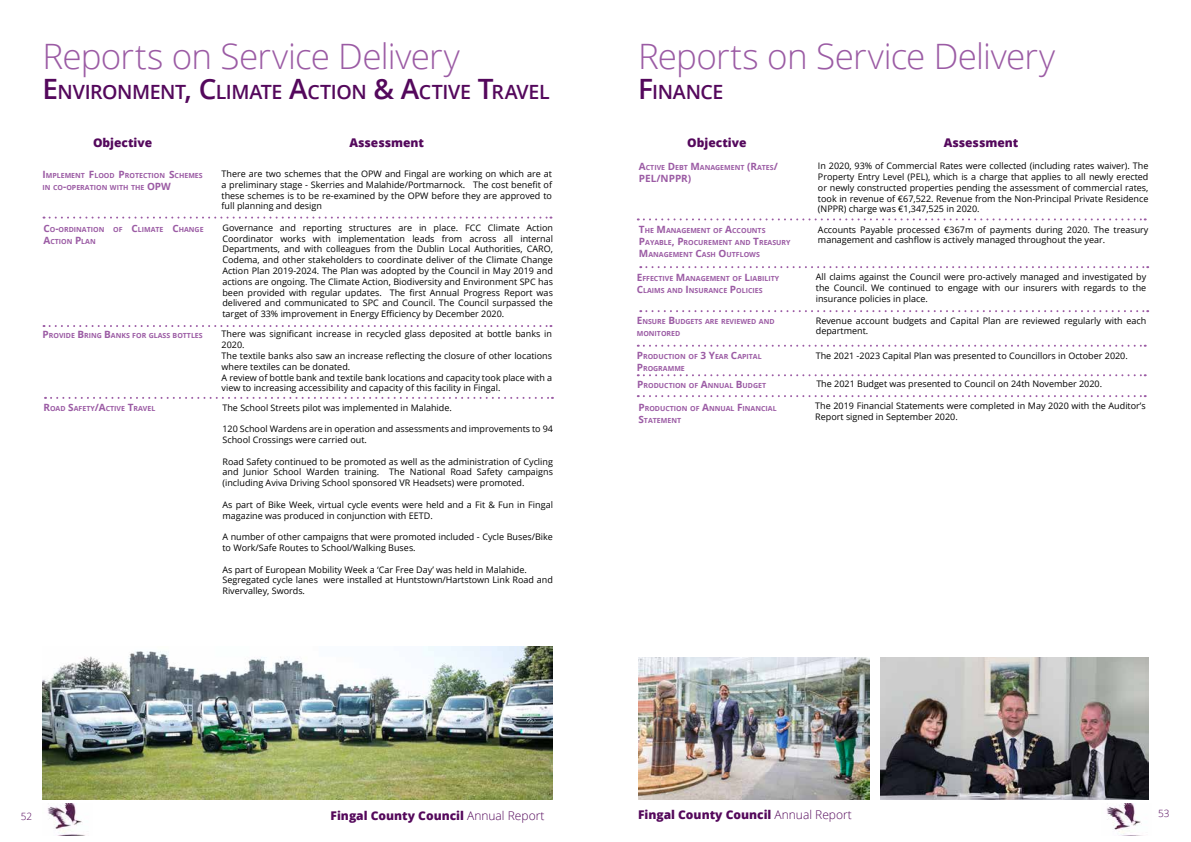
<style>
.page{position:relative;width:1191px;height:842px;background:#fff}
.page>*{position:absolute;margin:0;border:0;box-sizing:border-box;transform-origin:0 0}
.t1{font:300 35px "Open Sans";letter-spacing:-.025em;color:#9b5ba4}
.t2{font:600 19.6px "Open Sans";letter-spacing:-.025em;color:#54085c}
.t3{font:800 12px "Open Sans";color:#54085b}
.t4{font:800 12px "Open Sans";color:#54085c}
.t5{font:700 10px "Open Sans";color:#9b5ba4}
.t6{font:300 10px "Open Sans";color:#54075b}
.t7{font:9px/10.8px "Open Sans";color:#000}
.t8{font:700 7px/12px "Open Sans";color:#9b5ba4}
.s1{font-size:28px}
.s2{font-size:10px}
.s3{font-weight:300}
</style>
<div class="page">
<img style="left:1106px;top:803px;width:37px;height:33px">
<img style="left:47px;top:803px;width:38px;height:33px">
<svg style="left:44px;top:217px;width:507px;height:2px"></svg>
<svg style="left:44px;top:325px;width:507px;height:2px"></svg>
<svg style="left:45px;top:397px;width:508px;height:2px"></svg>
<svg style="left:638px;top:374px;width:507px;height:2px"></svg>
<svg style="left:638px;top:218px;width:507px;height:2px"></svg>
<svg style="left:640px;top:310px;width:508px;height:2px"></svg>
<svg style="left:638px;top:345px;width:507px;height:2px"></svg>
<svg style="left:640px;top:266px;width:508px;height:2px"></svg>
<svg style="left:638px;top:395px;width:507px;height:2px"></svg>
<img style="left:638px;top:658px;width:231px;height:141px">
<img style="left:880px;top:658px;width:268px;height:141px">
<img style="left:43px;top:646px;width:510px;height:153px">
<h1 class="t1" style="left:43px;top:33px;width:419px">Reports on Service Delivery</h1>
<h2 class="t2" style="left:43px;top:79px;width:508px"><span class="s1">E</span> NVIRONM ENT<span class="s1">, C</span>LIMATE <span class="s1">A</span>CTION <span class="s1">&amp; A</span>CTIVE <span class="s1">T</span>RAVEL</h2>
<h3 class="t4" style="left:93px;top:133px;width:61px">Objective</h3>
<h3 class="t4" style="left:349px;top:133px;width:76px">Assessment</h3>
<p class="t8" style="left:43px;top:169px;width:162px"><span class="s2">I</span> MPLEMENT <span class="s2">F</span>LOOD <span class="s2">P</span>ROTECTION <span class="s2">S</span>CHEMES<br>IN CO<span class="s2">-</span>OPERATION WITH THE <span class="s2">OPW</span></p>
<p class="t7" style="left:221px;top:168px;width:332px;text-align:justify">There are two schemes that the OPW and Fingal are working on which are at a preliminary stage - Skerries and Malahide/Portmarnock. The cost benefit of these schemes is to be re-examined by the OPW before they are approved to full planning and design</p>
<p class="t8" style="left:43px;top:223px;width:63px"><span class="s2">C</span>O<span class="s2">-</span>ORDINATION</p>
<p class="t8" style="left:113px;top:223px;width:92px">OF <span class="s2">C</span>LIMATE <span class="s2">C</span>HANGE</p>
<p class="t8" style="left:43px;top:235px;width:54px"><span class="s2">A</span>CTION <span class="s2">P</span> LAN</p>
<p class="t7" style="left:222px;top:222px;width:332px;text-align:justify">Governance and reporting structures are in place. FCC Climate Action Coordinator works with implementation leads from across all internal Departments, and with colleagues from the Dublin Local Authorities, CARO, Codema, and other stakeholders to coordinate deliver of the Climate Change Action Plan 2019-2024. The Plan was adopted by the Council in May 2019 and actions are ongoing. The Climate Action, Biodiversity and Environment SPC has been provided with regular updates. The first Annual Progress Report was delivered and communicated to SPC and Council. The Council surpassed the target of 33% improvement in Energy Efficiency by December 2020.</p>
<p class="t8" style="left:43px;top:329px;width:162px"><span class="s2">P</span> ROVIDE <span class="s2">B</span> RING <span class="s2">B</span>ANKS FOR GLASS BOTTLES</p>
<p class="t7" style="left:221px;top:329px;width:332px">There was significant increase in recycled glass deposited at bottle banks in 2020.<br>The textile banks also saw an increase reflecting the closure of other locations where textiles can be donated.<br>A review of bottle bank and textile bank locations and capacity took place with a view to increasing accessibility and capacity of this facility in Fingal.</p>
<p class="t8" style="left:43px;top:403px;width:113px"><span class="s2">R</span>OAD <span class="s2">S</span>AFETY<span class="s2">/A</span>CTIVE <span class="s2">T</span>RAVEL</p>
<p class="t7" style="left:222px;top:402px;width:231px">The School Streets pilot was implemented in Malahide.</p>
<p class="t7" style="left:222px;top:423px;width:332px">120 School Wardens are in operation and assessments and improvements to 94<br>School Crossings were carried out.</p>
<p class="t7" style="left:222px;top:456px;width:332px;text-align:justify">Road Safety continued to be promoted as well as the administration of Cycling and Junior School Warden training. The National Road Safety campaigns (including Aviva Driving School sponsored VR Headsets) were promoted.</p>
<p class="t7" style="left:222px;top:499px;width:332px">As part of Bike Week, virtual cycle events were held and a Fit &amp; Fun in Fingal magazine was produced in conjunction with EETD.</p>
<p class="t7" style="left:222px;top:531px;width:332px">A number of other campaigns that were promoted included - Cycle Buses/Bike to Work/Safe Routes to School/Walking Buses.</p>
<p class="t7" style="left:222px;top:564px;width:332px">As part of European Mobility Week a ‘Car Free Day’ was held in Malahide.<br>Segregated cycle lanes were installed at Huntstown/Hartstown Link Road and<br>Rivervalley, Swords.</p>
<h1 class="t1" style="left:638px;top:33px;width:419px">Reports on Service Delivery</h1>
<h2 class="t2" style="left:638px;top:79px;width:87px"><span class="s1">F</span>INANCE</h2>
<h3 class="t4" style="left:687px;top:133px;width:61px">Objective</h3>
<h3 class="t4" style="left:943px;top:133px;width:76px">Assessment</h3>
<p class="t8" style="left:639px;top:161px;width:140px"><span class="s2">A</span>CTIVE <span class="s2">D</span>EBT <span class="s2">M</span>ANAGEMENT <span class="s2">(R</span>ATES<span class="s2">/</span></p>
<p class="t5" style="left:639px;top:171px;width:30px">PEL/NPPR</p>
<p class="t5" style="left:688px;top:171px;width:5px">)</p>
<p class="t7" style="left:818px;top:160px;width:332px;text-align:justify">In 2020, 93% of Commercial Rates were collected (including rates waiver). The Property Entry Level (PEL), which is a charge that applies to all newly erected or newly constructed properties pending the assessment of commercial rates, took in revenue of €67,522. Revenue from the Non-Principal Private Residence (NPPR) charge was €1,347,525 in 2020.</p>
<p class="t8" style="left:639px;top:225px;width:153px"><span class="s2">T</span>HE <span class="s2">M</span>ANAGEMENT OF <span class="s2">A</span>CCOUNTS<br><span class="s2">P</span>AYABLE<span class="s2">, P</span> ROCUREMENT AND <span class="s2">T</span>REASURY<br><span class="s2">M</span>ANAGEMENT <span class="s2">C</span>ASH <span class="s2">O</span> UTFLOWS</p>
<p class="t7" style="left:818px;top:224px;width:332px">Accounts Payable processed €367m of payments during 2020. The treasury management and cashflow is actively managed throughout the year.</p>
<p class="t8" style="left:637px;top:272px;width:144px"><span class="s2">E</span> FFECTIVE <span class="s2">M</span>ANAGEMENT OF <span class="s2">L</span>IABILITY<br><span class="s2">C</span>LAIMS AND <span class="s2">I</span> NSURANCE <span class="s2">P</span>OLICIES</p>
<p class="t7" style="left:816px;top:271px;width:332px;text-align:justify">All claims against the Council were pro-actively managed and investigated by the Council. We continued to engage with our insurers with regards to the insurance policies in place.</p>
<p class="t8" style="left:637px;top:316px;width:138px"><span class="s2">E</span> NSURE <span class="s2">B</span>UDGETS ARE REVIEWED AND<br>MONITORED</p>
<p class="t7" style="left:816px;top:315px;width:332px">Revenue account budgets and Capital Plan are reviewed regularly with each department.</p>
<p class="t8" style="left:637px;top:351px;width:126px"><span class="s2">P</span> RODUCTION OF <span class="s2">3 Y</span>EAR <span class="s2">C</span>APITAL<br><span class="s2">P</span>ROGRAMME</p>
<p class="t7" style="left:816px;top:350px;width:313px">The 2021 -2023 Capital Plan was presented to Councillors in October 2020.</p>
<p class="t8" style="left:637px;top:379px;width:130px"><span class="s2">P</span>RODUCTION OF <span class="s2">A</span>NNUAL <span class="s2">B</span>UDGET</p>
<p class="t7" style="left:816px;top:378px;width:287px">The 2021 Budget was presented to Council on 24th November 2020.</p>
<p class="t8" style="left:638px;top:402px;width:140px"><span class="s2">P</span>RODUCTION OF <span class="s2">A</span>NNUAL <span class="s2">F</span>INANCIAL<br><span class="s2">S</span>TATEMENT</p>
<p class="t7" style="left:815px;top:400px;width:332px">The 2019 Financial Statements were completed in May 2020 with the Auditor’s<br>Report signed in September 2020.</p>
<p class="t6" style="left:21px;top:809px;width:13px">52</p>
<h3 class="t3" style="left:330px;top:806px;width:215px">Fingal County Council <span class="s3">Annual Report</span></h3>
<h3 class="t3" style="left:638px;top:805px;width:215px">Fingal County Council <span class="s3">Annual Report</span></h3>
<p class="t6" style="left:1158px;top:806px;width:13px">53</p>
</div>
